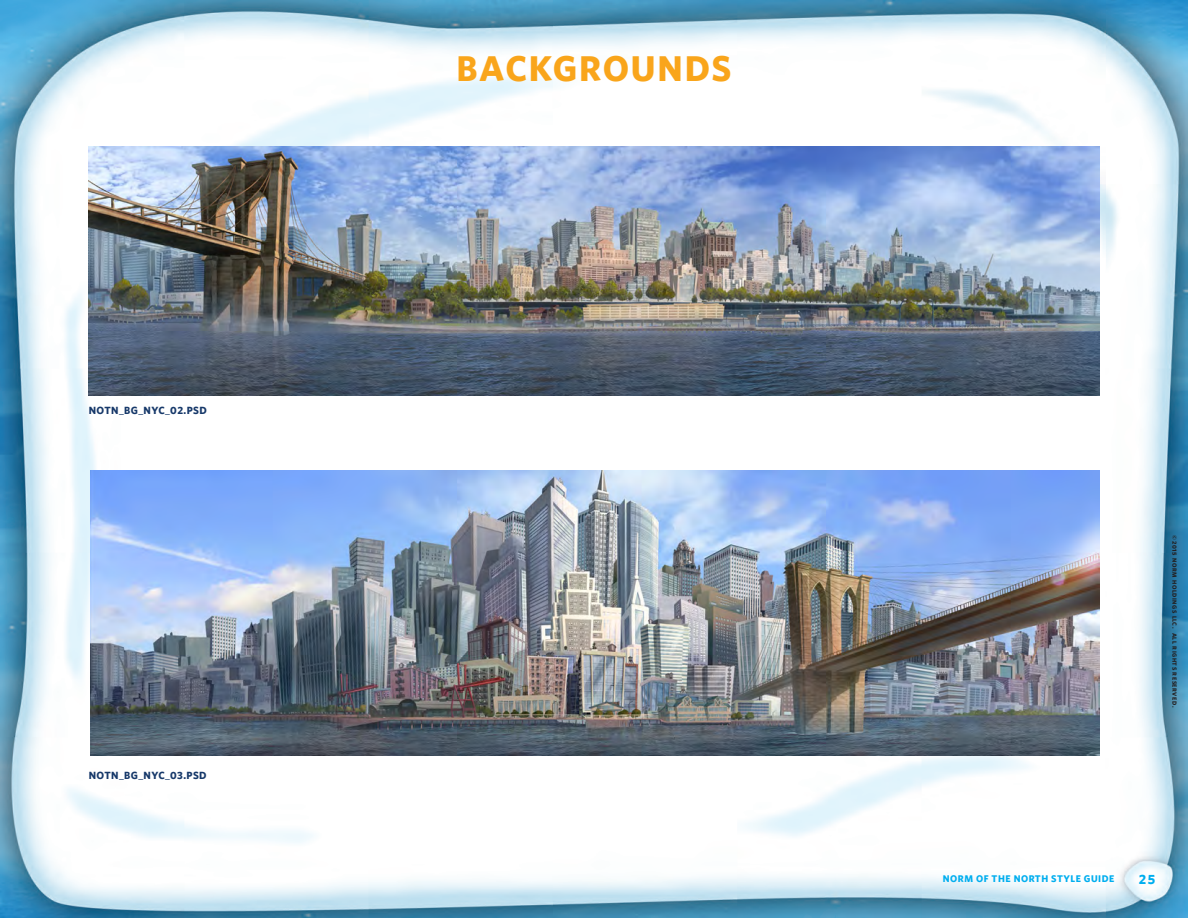
<style>
.page{position:relative;width:1188px;height:918px;background:#fff}
.page>*{position:absolute;margin:0;border:0;box-sizing:border-box;transform-origin:0 0}
.t1{font:700 36px "Whitney";letter-spacing:.045em;color:#f9a51b}
.t2{font:700 13.5px "Whitney";color:#00aeef}
.t3{font:700 10.5px "Whitney";letter-spacing:.04em;color:#17396a}
.t4{font:700 9.75px "Whitney";letter-spacing:.05em;color:#00aeef}
.t5{font:700 6px "Whitney";letter-spacing:.1em;color:#231f20}
</style>
<div class="page">
<img style="left:0;top:0;width:1188px;height:918px">
<img style="left:89px;top:147px;width:1010px;height:249px">
<img style="left:90px;top:471px;width:1009px;height:285px">
<p class="t3" style="left:89px;top:404px;width:119px">NOTN_BG_NYC_02.PSD</p>
<p class="t3" style="left:89px;top:769px;width:119px">NOTN_BG_NYC_03.PSD</p>
<p class="t1" style="left:457px;top:47px;width:276px">BACKGROUNDS</p>
<p class="t5" style="left:1178px;top:535px;width:173px;rotate:90deg">©2015 NORM HOLDINGS LLC. ALL RIGHTS RESERVED.</p>
<h3 class="t4" style="left:943px;top:873px;width:173px">NORM OF THE NORTH STYLE GUIDE</h3>
<h2 class="t2" style="left:1139px;top:871px;width:18px">25</h2>
</div>
